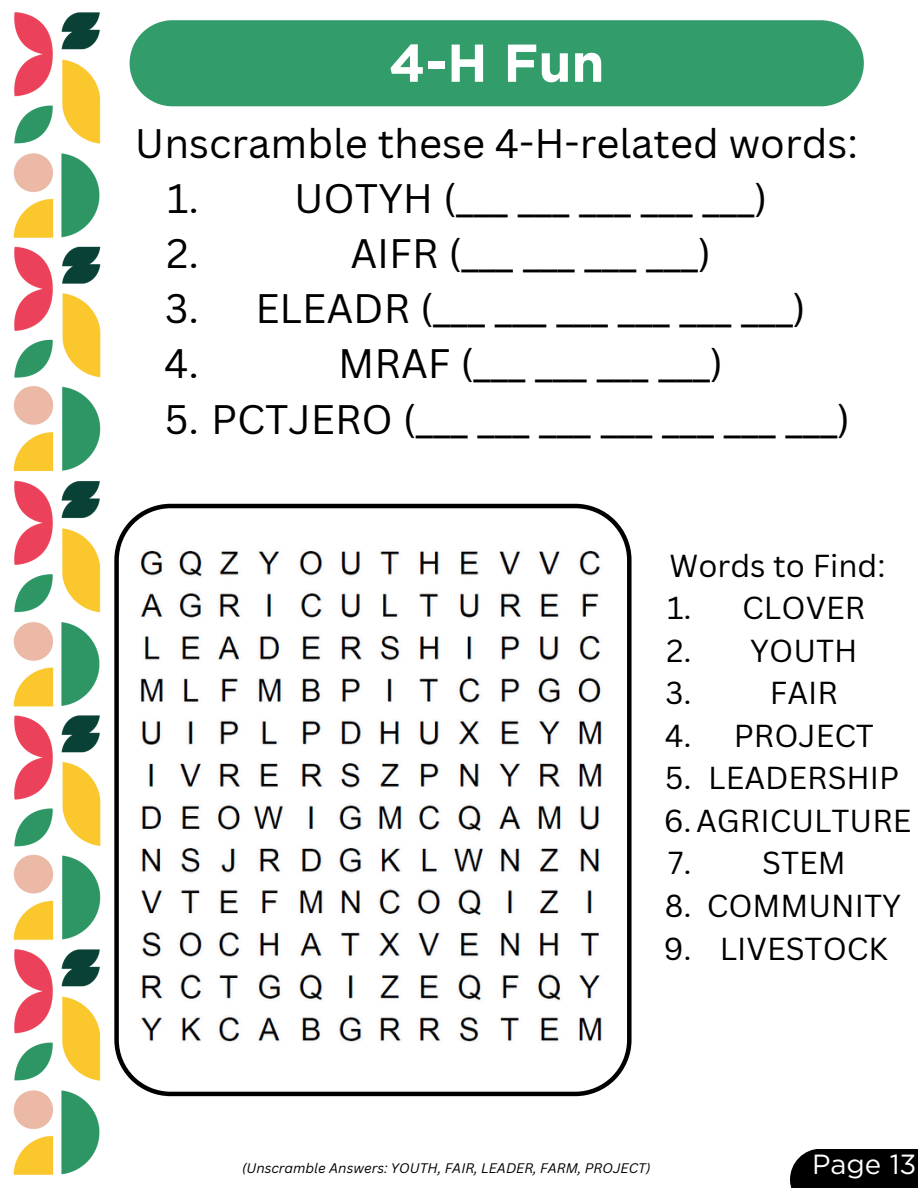
<style>
.page{position:relative;width:918px;height:1188px;background:#fff}
.page>*{position:absolute;margin:0;border:0;box-sizing:border-box;transform-origin:0 0}
.t1{font:700 53.1px "Gotham";color:#fff}
.t2{font:40.2px/55.2px "Canva Sans";color:#000}
.t3{font:30.9px/42.6px "Canva Sans";color:#000}
.t4{font:27.75px "Gotham";color:#fff}
.t5{font:italic 13.5px "Canva Sans";color:#000}
</style>
<div class="page">
<div style="left:790px;top:1149px;width:128px;height:39px;background:#000"></div>
<img style="left:13px;top:12px;width:88px;height:1163px">
<svg style="left:114px;top:504px;width:518px;height:592px"></svg>
<div style="left:130px;top:20px;width:734px;height:86px;background:#339c6b"></div>
<img style="left:135px;top:545px;width:477px;height:510px">
<p class="t1" style="left:389px;top:31px;width:217px">4-H Fun</p>
<h2 class="t2" style="left:135px;top:114px;width:725px">Unscramble these 4-H-related words:</h2>
<p class="t2" style="left:166px;top:170px;width:602px">1. UOTYH (___ ___ ___ ___ ___)<br>2.</p>
<p class="t2" style="left:350px;top:225px;width:362px">AIFR (___ ___ ___ ___)</p>
<p class="t2" style="left:164px;top:280px;width:643px">3. ELEADR (___ ___ ___ ___ ___ ___)<br>4.</p>
<p class="t2" style="left:338px;top:335px;width:386px">MRAF (___ ___ ___ ___)</p>
<p class="t2" style="left:165px;top:390px;width:687px">5. PCTJERO (___ ___ ___ ___ ___ ___ ___)</p>
<h3 class="t3" style="left:670px;top:543px;width:218px">Words to Find:</h3>
<p class="t3" style="left:667px;top:586px;width:200px">1. CLOVER</p>
<p class="t3" style="left:666px;top:628px;width:193px">2. YOUTH<br>3.</p>
<p class="t3" style="left:770px;top:671px;width:69px">FAIR</p>
<p class="t3" style="left:665px;top:714px;width:211px">4. PROJECT</p>
<p class="t3" style="left:665px;top:756px;width:236px">5. LEADERSHIP</p>
<p class="t3" style="left:664px;top:799px;width:249px">6.AGRICULTURE</p>
<p class="t3" style="left:668px;top:841px;width:179px">7. STEM</p>
<p class="t3" style="left:665px;top:884px;width:238px">8. COMMUNITY</p>
<p class="t3" style="left:664px;top:926px;width:226px">9. LIVESTOCK</p>
<p class="t5" style="left:242px;top:1158px;width:410px">(Unscramble Answers: YOUTH, FAIR, LEADER, FARM, PROJECT)</p>
<h1 class="t4" style="left:812px;top:1148px;width:106px">Page 13</h1>
</div>
